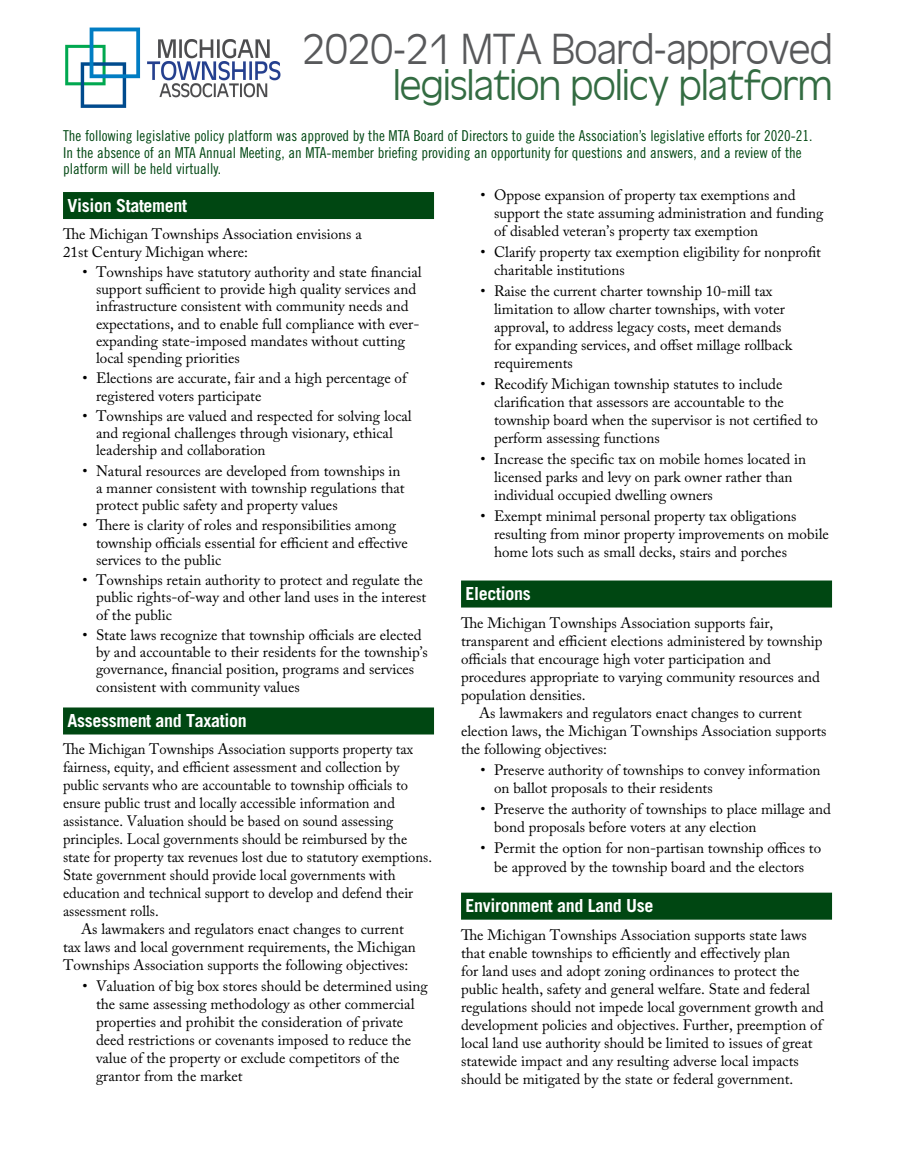
<style>
.page{position:relative;width:905px;height:1175px;background:#fff}
.page>*{position:absolute;margin:0;border:0;box-sizing:border-box;transform-origin:0 0}
.t1{font:45px "Antique Oli T Ligh";letter-spacing:-.03em;color:#336c42}
.t2{font:45px "Antique Oli T Ligh";letter-spacing:-.03em;color:#58595b}
.t3{font:700 18px "Trade Gothic LT Std";letter-spacing:-.02em;color:#fff}
.t4{font:15px/18px "Adobe Caslon Pro";color:#000}
.t5{font:15px/16.5px "Trade Gothic LT Std Cn 18";color:#004712}
</style>
<div class="page">
<div style="left:63px;top:192px;width:371px;height:27px;background:#004712"></div>
<div style="left:63px;top:707px;width:371px;height:27px;background:#004712"></div>
<div style="left:461px;top:580px;width:371px;height:27px;background:#004712"></div>
<div style="left:461px;top:892px;width:371px;height:27px;background:#004712"></div>
<img style="left:65px;top:27px;width:216px;height:81px">
<h1 class="t2" style="left:302px;top:25px;width:532px">2020-21 MTA Board-approved</h1>
<h1 class="t1" style="left:392px;top:61px;width:442px">legislation policy platform</h1>
<p class="t5" style="left:63px;top:127px;width:750px">The following legislative policy platform was approved by the MTA Board of Directors to guide the Association’s legislative efforts for 2020-21.<br>In the absence of an MTA Annual Meeting, an MTA-member briefing providing an opportunity for questions and answers, and a review of the platform will be held virtually.</p>
<p class="t3" style="left:68px;top:194px;width:121px">Vision Statement</p>
<p class="t4" style="left:63px;top:225px;width:300px;line-height:17.2px">The Michigan Townships Association envisions a<br>21st Century Michigan where:</p>
<p class="t4" style="left:96px;top:263px;width:327px;line-height:17.2px;text-indent:-14px">• Townships have statutory authority and state financial support sufficient to provide high quality services and infrastructure consistent with community needs and expectations, and to enable full compliance with ever&shy;expanding state-imposed mandates without cutting local spending priorities</p>
<p class="t4" style="left:96px;top:369px;width:312px;line-height:17.2px;text-indent:-14px">• Elections are accurate, fair and a high percentage of registered voters participate</p>
<p class="t4" style="left:96px;top:407px;width:317px;line-height:17.2px;text-indent:-14px">• Townships are valued and respected for solving local and regional challenges through visionary, ethical leadership and collaboration</p>
<p class="t4" style="left:96px;top:462px;width:310px;line-height:17.2px;text-indent:-14px">• Natural resources are developed from townships in a manner consistent with township regulations that protect public safety and property values</p>
<p class="t4" style="left:96px;top:516px;width:313px;line-height:17.2px;text-indent:-14px">• There is clarity of roles and responsibilities among township officials essential for efficient and effective services to the public</p>
<p class="t4" style="left:96px;top:571px;width:332px;line-height:17.2px;text-indent:-14px">• Townships retain authority to protect and regulate the public rights-of-way and other land uses in the interest of the public</p>
<p class="t4" style="left:96px;top:626px;width:333px;line-height:17.2px;text-indent:-14px">• State laws recognize that township officials are elected by and accountable to their residents for the township’s governance, financial position, programs and services consistent with community values</p>
<p class="t3" style="left:68px;top:709px;width:181px">Assessment and Taxation</p>
<p class="t4" style="left:63px;top:740px;width:351px">The Michigan Townships Association supports property tax</p>
<p class="t4" style="left:63px;top:758px;width:338px">fairness, equity, and efficient assessment and collection by</p>
<p class="t4" style="left:63px;top:776px;width:346px">public servants who are accountable to township officials to</p>
<p class="t4" style="left:63px;top:794px;width:333px">ensure public trust and locally accessible information and</p>
<p class="t4" style="left:63px;top:812px;width:332px">assistance. Valuation should be based on sound assessing</p>
<p class="t4" style="left:63px;top:830px;width:346px">principles. Local governments should be reimbursed by the</p>
<p class="t4" style="left:63px;top:848px;width:370px">state for property tax revenues lost due to statutory exemptions.</p>
<p class="t4" style="left:63px;top:866px;width:334px">State government should provide local governments with</p>
<p class="t4" style="left:63px;top:884px;width:351px">education and technical support to develop and defend their</p>
<p class="t4" style="left:63px;top:902px;width:97px">assessment rolls.</p>
<p class="t4" style="left:81px;top:920px;width:324px">As lawmakers and regulators enact changes to current</p>
<p class="t4" style="left:63px;top:938px;width:354px">tax laws and local government requirements, the Michigan</p>
<p class="t4" style="left:63px;top:956px;width:347px">Townships Association supports the following objectives:</p>
<p class="t4" style="left:96px;top:977px;width:333px;text-indent:-14px">• Valuation of big box stores should be determined using the same assessing methodology as other commercial properties and prohibit the consideration of private deed restrictions or covenants imposed to reduce the value of the property or exclude competitors of the grantor from the market</p>
<p class="t4" style="left:494px;top:186px;width:331px;text-indent:-14px">• Oppose expansion of property tax exemptions and support the state assuming administration and funding of disabled veteran’s property tax exemption</p>
<p class="t4" style="left:494px;top:243px;width:328px;text-indent:-14px">• Clarify property tax exemption eligibility for nonprofit charitable institutions</p>
<p class="t4" style="left:494px;top:282px;width:299px;text-indent:-14px">• Raise the current charter township 10-mill tax limitation to allow charter townships, with voter approval, to address legacy costs, meet demands for expanding services, and offset millage rollback requirements</p>
<p class="t4" style="left:494px;top:375px;width:325px;text-indent:-14px">• Recodify Michigan township statutes to include clarification that assessors are accountable to the township board when the supervisor is not certified to perform assessing functions</p>
<p class="t4" style="left:494px;top:450px;width:313px;text-indent:-14px">• Increase the specific tax on mobile homes located in licensed parks and levy on park owner rather than individual occupied dwelling owners</p>
<p class="t4" style="left:494px;top:507px;width:336px;text-indent:-14px">• Exempt minimal personal property tax obligations resulting from minor property improvements on mobile home lots such as small decks, stairs and porches</p>
<p class="t3" style="left:465px;top:582px;width:67px">Elections</p>
<p class="t4" style="left:461px;top:613px;width:363px">The Michigan Townships Association supports fair, transparent and efficient elections administered by township officials that encourage high voter participation and procedures appropriate to varying community resources and population densities.</p>
<p class="t4" style="left:461px;top:703px;width:367px;text-indent:18px">As lawmakers and regulators enact changes to current election laws, the Michigan Townships Association supports the following objectives:</p>
<p class="t4" style="left:494px;top:760px;width:328px;text-indent:-14px">• Preserve authority of townships to convey information on ballot proposals to their residents</p>
<p class="t4" style="left:494px;top:799px;width:338px;text-indent:-14px">• Preserve the authority of townships to place millage and bond proposals before voters at any election</p>
<p class="t4" style="left:480px;top:838px;width:342px;line-height:18.8px;text-align:center">• Permit the option for non-partisan township offices to be approved by the township board and the electors</p>
<p class="t3" style="left:465px;top:894px;width:189px">Environment and Land Use</p>
<p class="t4" style="left:461px;top:925px;width:364px">The Michigan Townships Association supports state laws that enable townships to efficiently and effectively plan<br>for land uses and adopt zoning ordinances to protect the public health, safety and general welfare. State and federal regulations should not impede local government growth and development policies and objectives. Further, preemption of local land use authority should be limited to issues of great statewide impact and any resulting adverse local impacts should be mitigated by the state or federal government.</p>
</div>
